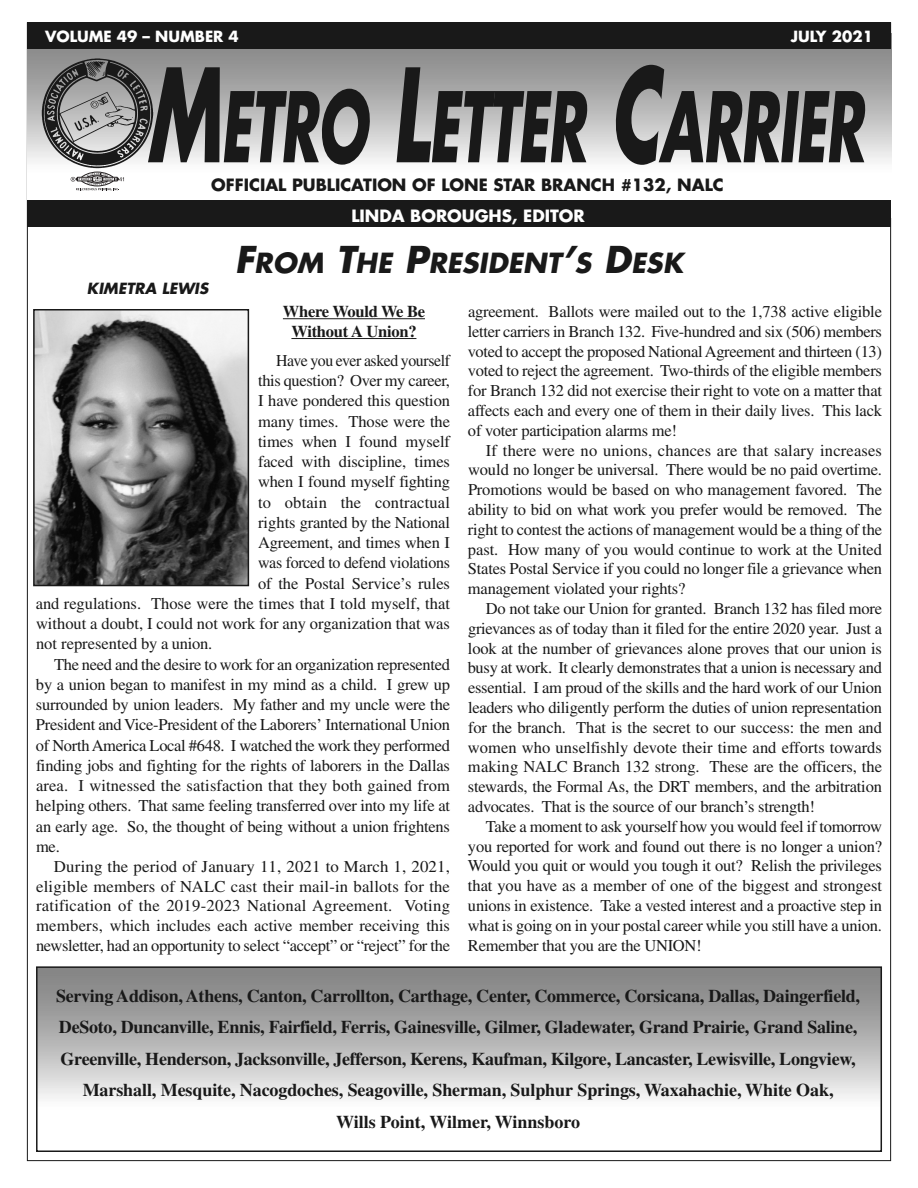
<style>
.page{position:relative;width:918px;height:1188px;background:#fff}
.page>*{position:absolute;margin:0;border:0;box-sizing:border-box;transform-origin:0 0}
.t1{font:italic 700 94.5px "Futura";letter-spacing:-.015em;color:#191919;scale:.6 1}
.t2{font:italic 700 27px "Futura";letter-spacing:.005em;color:#191919}
.t3{font:700 18px/31.5px "Times LT Std";letter-spacing:-.015em;color:#191919;text-align:center}
.t4{font:16.5px/19.8px "Times LT Std";letter-spacing:-.015em;color:#191919;text-align:justify}
.t5{font:16.5px "Times LT Std";letter-spacing:.01em;color:#191919}
.t6{font:16.5px "Times LT Std";letter-spacing:.015em;color:#191919}
.t7{font:700 16.5px "Futura";color:#191919}
.t8{font:700 16.5px/19.8px "Times LT Std";letter-spacing:-.015em;color:#191919;text-align:center}
.t9{font:16.5px "Times LT Std";letter-spacing:-.015em;color:#191919;scale:.96 1}
.t10{font:700 16.5px "Futura";color:#fff}
.t11{font:700 15px "Futura";color:#fff}
.t12{font:italic 700 15px "Futura";letter-spacing:.005em;color:#191919}
.s1{font-size:126px}
.s2{font-size:36px}
</style>
<div class="page">
<div style="left:27px;top:22px;width:864px;height:28px;background:#191919"></div>
<img style="left:40px;top:58px;width:115px;height:111px">
<svg style="left:71px;top:172px;width:53px;height:19px"></svg>
<div style="left:27px;top:200px;width:864px;height:27px;background:#191919"></div>
<div style="left:36px;top:966px;width:846px;height:186px;border:2px solid #191919"></div>
<hr style="left:283px;top:318px;width:142px;height:1px;background:#191919">
<hr style="left:291px;top:338px;width:125px;height:1px;background:#191919">
<img style="left:36px;top:312px;width:210px;height:271px">
<div style="left:33px;top:309px;width:216px;height:277px;border:2px solid #191919"></div>
<p class="t11" style="left:45px;top:30px;width:195px">VOLUME 49 – NUMBER 4</p>
<p class="t11" style="left:791px;top:30px;width:84px">JULY 2021</p>
<h1 class="t1" style="left:147px;top:84px;width:1197px"><span class="s1">M</span>ETRO <span class="s1">L</span>ETTER <span class="s1">C</span>ARRIER</h1>
<p class="t7" style="left:211px;top:177px;width:514px">OFFICIAL PUBLICATION OF LONE STAR BRANCH #132, NALC</p>
<p class="t10" style="left:351px;top:208px;width:235px">LINDA BOROUGHS, EDITOR</p>
<p class="t12" style="left:87px;top:281px;width:123px">KIMETRA LEWIS</p>
<h2 class="t2" style="left:235px;top:250px;width:450px"><span class="s2">F</span>ROM <span class="s2">T</span>HE <span class="s2">P</span>RESIDENT<span class="s2">’</span>S <span class="s2">D</span>ESK</h2>
<p class="t8" style="left:283px;top:303px;width:144px">Where Would We Be<br>Without A Union?</p>
<p class="t9" style="left:276px;top:355px;width:183px">Have you ever asked yourself</p>
<p class="t4" style="left:258px;top:372px;width:193px">this question? Over my career,</p>
<p class="t4" style="left:258px;top:393px;width:193px">I have pondered this question</p>
<p class="t4" style="left:258px;top:413px;width:193px">many times. Those were the</p>
<p class="t4" style="left:258px;top:433px;width:193px">times when I found myself</p>
<p class="t4" style="left:258px;top:453px;width:193px">faced with discipline, times</p>
<p class="t4" style="left:258px;top:474px;width:193px">when I found myself fighting</p>
<p class="t5" style="left:258px;top:496px;width:193px">to obtain the contractual</p>
<p class="t4" style="left:258px;top:514px;width:193px">rights granted by the National</p>
<p class="t4" style="left:258px;top:534px;width:193px">Agreement, and times when I</p>
<p class="t4" style="left:258px;top:555px;width:193px">was forced to defend violations</p>
<p class="t4" style="left:258px;top:575px;width:193px">of the Postal Service’s rules</p>
<p class="t4" style="left:36px;top:595px;width:416px">and regulations. Those were the times that I told myself, that</p>
<p class="t4" style="left:36px;top:615px;width:416px">without a doubt, I could not work for any organization that was</p>
<p class="t4" style="left:36px;top:636px;width:178px">not represented by a union.</p>
<p class="t4" style="left:54px;top:656px;width:397px">The need and the desire to work for an organization represented</p>
<p class="t4" style="left:36px;top:676px;width:415px">by a union began to manifest in my mind as a child. I grew up</p>
<p class="t4" style="left:36px;top:696px;width:415px">surrounded by union leaders. My father and my uncle were the</p>
<p class="t4" style="left:36px;top:717px;width:415px">President andVice-President of the Laborers’ International Union</p>
<p class="t4" style="left:36px;top:737px;width:416px">of NorthAmerica Local #648. I watched the work they performed</p>
<p class="t4" style="left:36px;top:757px;width:416px">finding jobs and fighting for the rights of laborers in the Dallas</p>
<p class="t5" style="left:36px;top:780px;width:416px">area. I witnessed the satisfaction that they both gained from</p>
<p class="t4" style="left:36px;top:798px;width:416px">helping others. That same feeling transferred over into my life at</p>
<p class="t4" style="left:36px;top:818px;width:416px">an early age. So, the thought of being without a union frightens</p>
<p class="t4" style="left:36px;top:838px;width:25px">me.</p>
<p class="t5" style="left:54px;top:861px;width:398px">During the period of January 11, 2021 to March 1, 2021,</p>
<p class="t5" style="left:36px;top:880px;width:416px">eligible members of NALC cast their mail-in ballots for the</p>
<p class="t6" style="left:36px;top:900px;width:416px">ratification of the 2019-2023 National Agreement. Voting</p>
<p class="t4" style="left:36px;top:917px;width:415px">members, which includes each active member receiving this</p>
<p class="t4" style="left:36px;top:937px;width:415px">newsletter, had an opportunity to select “accept” or “reject” for the</p>
<p class="t4" style="left:468px;top:303px;width:416px">agreement. Ballots were mailed out to the 1,738 active eligible letter carriers in Branch 132. Five-hundred and six (506) members voted to accept the proposed NationalAgreement and thirteen (13) voted to reject the agreement. Two-thirds of the eligible members for Branch 132 did not exercise their right to vote on a matter that affects each and every one of them in their daily lives. This lack of voter participation alarms me!</p>
<p class="t4" style="left:468px;top:442px;width:416px;text-indent:18px">If there were no unions, chances are that salary increases would no longer be universal. There would be no paid overtime.<br>Promotions would be based on who management favored. The ability to bid on what work you prefer would be removed. The right to contest the actions of management would be a thing of the past. How many of you would continue to work at the United States Postal Service if you could no longer file a grievance when management violated your rights?</p>
<p class="t4" style="left:468px;top:600px;width:416px;text-indent:18px">Do not take our Union for granted. Branch 132 has filed more grievances as of today than it filed for the entire 2020 year. Just a look at the number of grievances alone proves that our union is busy at work. It clearly demonstrates that a union is necessary and essential. I am proud of the skills and the hard work of our Union leaders who diligently perform the duties of union representation for the branch. That is the secret to our success: the men and women who unselfishly devote their time and efforts towards making NALC Branch 132 strong. These are the officers, the stewards, the Formal As, the DRT members, and the arbitration advocates. That is the source of our branch’s strength!</p>
<p class="t4" style="left:468px;top:818px;width:416px;text-indent:18px">Take a moment to ask yourself how you would feel if tomorrow you reported for work and found out there is no longer a union?<br>Would you quit or would you tough it out? Relish the privileges that you have as a member of one of the biggest and strongest unions in existence. Take a vested interest and a proactive step in what is going on in your postal career while you still have a union.<br>Remember that you are the UNION!</p>
<p class="t3" style="left:56px;top:982px;width:805px">Serving Addison, Athens, Canton, Carrollton, Carthage, Center, Commerce, Corsicana, Dallas, Daingerfield, DeSoto, Duncanville, Ennis, Fairfield, Ferris, Gainesville, Gilmer, Gladewater, Grand Prairie, Grand Saline, Greenville, Henderson, Jacksonville, Jefferson, Kerens, Kaufman, Kilgore, Lancaster, Lewisville, Longview, Marshall, Mesquite, Nacogdoches, Seagoville, Sherman, Sulphur Springs, Waxahachie, White Oak,<br>Wills Point, Wilmer, Winnsboro</p>
</div>
